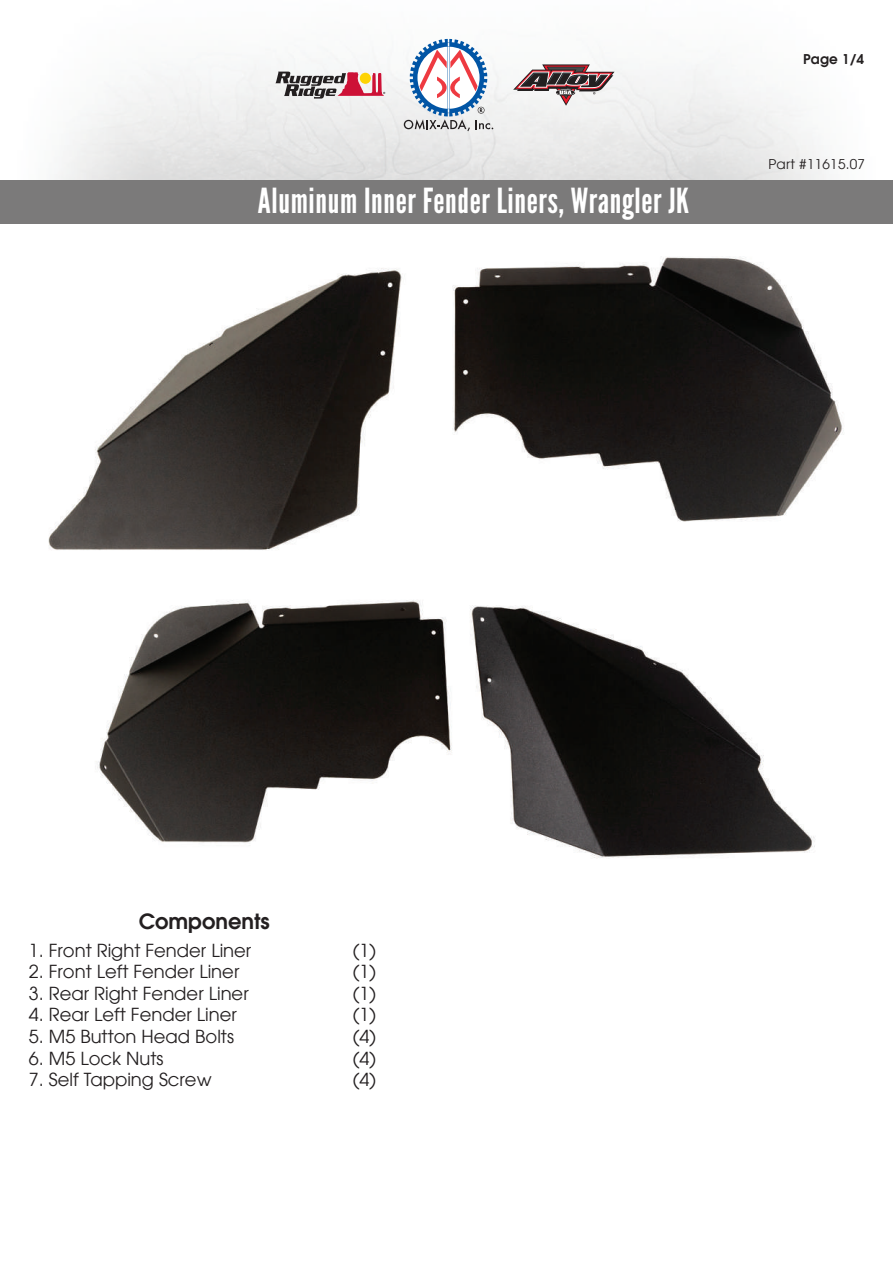
<style>
.page{position:relative;width:893px;height:1263px;background:#fff}
.page>*{position:absolute;margin:0;border:0;box-sizing:border-box;transform-origin:0 0}
.t1{font:34.5px "League Gothic";letter-spacing:.02em;color:#fff}
.t2{font:600 21px "Avant Garde LT";color:#231f20}
.t3{font:18px "Avant Garde LT";color:#231f20}
.t4{font:13.5px "Avant Garde LT";letter-spacing:.02em;color:#231f20}
.t5{font:600 13.5px "Avant Garde LT";color:#231f20}
</style>
<div class="page">
<svg style="left:404px;top:39px;width:89px;height:92px"></svg>
<svg style="left:513px;top:64px;width:102px;height:42px"></svg>
<svg style="left:275px;top:72px;width:110px;height:27px"></svg>
<div style="left:0;top:180px;width:893px;height:44px;background:#7b7a7a"></div>
<img style="left:48px;top:257px;width:796px;height:293px">
<img style="left:95px;top:600px;width:720px;height:258px">
<h1 class="t1" style="left:258px;top:181px;width:433px">Aluminum Inner Fender Liners, Wrangler JK</h1>
<p class="t5" style="left:803px;top:50px;width:62px">Page 1/4</p>
<p class="t4" style="left:768px;top:156px;width:98px">Part #11615.07</p>
<p class="t2" style="left:139px;top:907px;width:133px">Components</p>
<p class="t3" style="left:29px;top:939px;width:224px">1. Front Right Fender Liner</p>
<p class="t3" style="left:353px;top:939px;width:25px">(1)</p>
<p class="t3" style="left:29px;top:961px;width:212px">2. Front Left Fender Liner</p>
<p class="t3" style="left:353px;top:961px;width:25px">(1)</p>
<p class="t3" style="left:29px;top:983px;width:221px">3. Rear Right Fender Liner</p>
<p class="t3" style="left:353px;top:983px;width:25px">(1)</p>
<p class="t3" style="left:29px;top:1004px;width:209px">4. Rear Left Fender Liner</p>
<p class="t3" style="left:353px;top:1004px;width:25px">(1)</p>
<p class="t3" style="left:29px;top:1026px;width:207px">5. M5 Button Head Bolts</p>
<p class="t3" style="left:353px;top:1026px;width:25px">(4)</p>
<p class="t3" style="left:29px;top:1047px;width:136px">6. M5 Lock Nuts</p>
<p class="t3" style="left:353px;top:1047px;width:25px">(4)</p>
<p class="t3" style="left:29px;top:1069px;width:184px">7. Self Tapping Screw</p>
<p class="t3" style="left:353px;top:1069px;width:25px">(4)</p>
</div>
